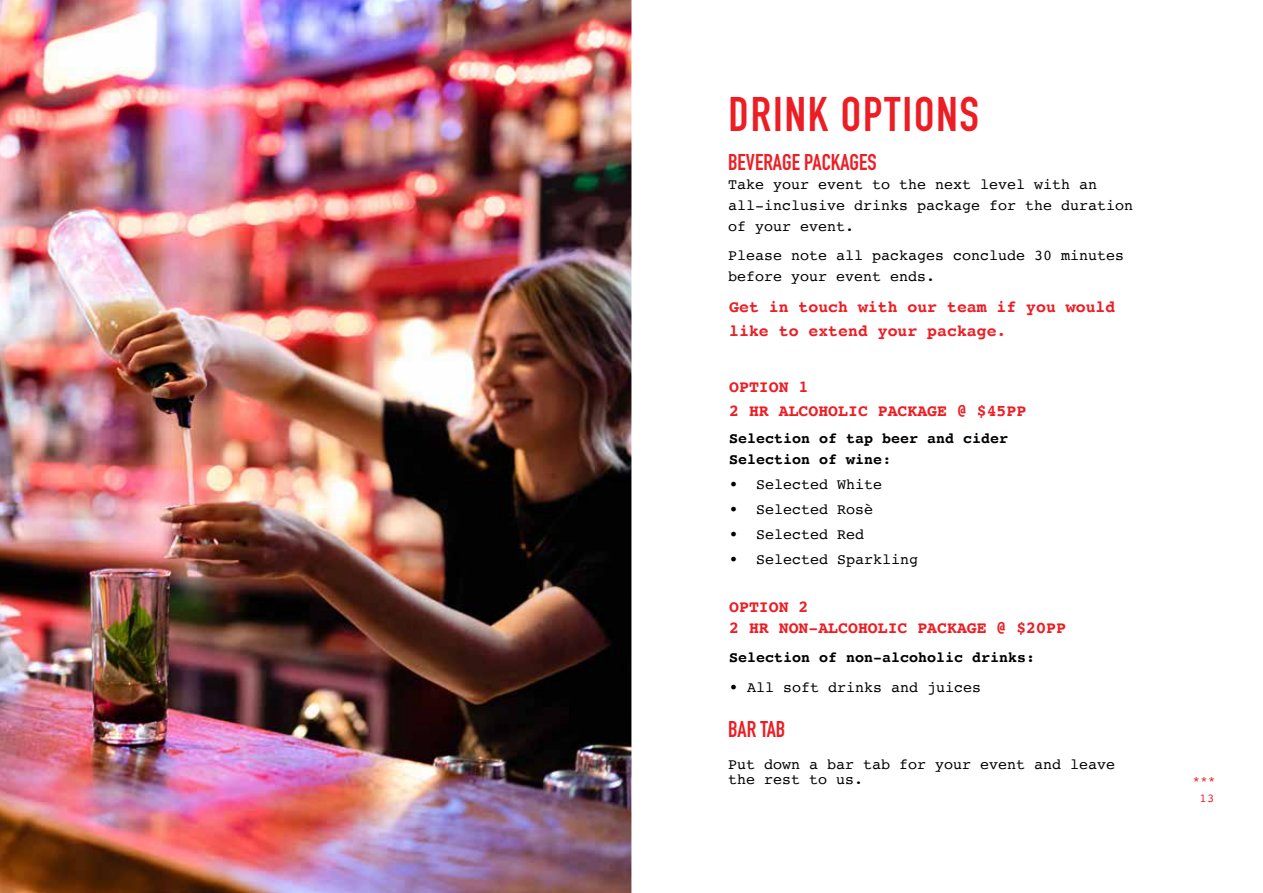
<style>
.page{position:relative;width:1263px;height:893px;background:#fff}
.page>*{position:absolute;margin:0;border:0;box-sizing:border-box;transform-origin:0 0}
.t1{font:700 47.85px "DIN Condensed";letter-spacing:.04em;color:#ed1d24}
.t2{font:700 22.5px "DIN Condensed";color:#ed1d24}
.t3{font:700 16.5px/24px "Courier";color:#ed1d24}
.t4{font:15px/21px "Courier";color:#000}
.t5{font:700 15px/21px "Courier";color:#000}
.t6{font:12px/17.9px "Courier";color:#ed1d24;text-align:center}
.s1{font-weight:400}
</style>
<div class="page">
<img style="left:0;top:0;width:631px;height:893px">
<h1 class="t1" style="left:728px;top:82px;width:252px">DRINK OPTIONS</h1>
<h2 class="t2" style="left:728px;top:147px;width:150px">BEVERAGE PACKAGES</h2>
<p class="t4" style="left:728px;top:173px;width:407px">Take your event to the next level with an all-inclusive drinks package for the duration of your event.</p>
<p class="t4" style="left:728px;top:245px;width:398px">Please note all packages conclude 30 minutes before your event ends.</p>
<p class="t3" style="left:729px;top:294px;width:388px">Get in touch with our team if you would like to extend your package.</p>
<p class="t3" style="left:729px;top:374px;width:298px">OPTION 1<br>2 HR ALCOHOLIC PACKAGE @ $45PP</p>
<p class="t5" style="left:729px;top:427px;width:281px">Selection of tap beer and cider<br>Selection of wine<span class="s1">:</span></p>
<p class="t4" style="left:729px;top:473px;width:154px">• Selected White</p>
<p class="t4" style="left:729px;top:498px;width:145px">• Selected Rosè</p>
<p class="t4" style="left:729px;top:523px;width:136px">• Selected Red</p>
<p class="t4" style="left:729px;top:548px;width:190px">• Selected Sparkling</p>
<p class="t3" style="left:729px;top:596px;width:338px;line-height:21px">OPTION 2<br>2 HR NON-ALCOHOLIC PACKAGE @ $20PP</p>
<p class="t5" style="left:729px;top:647px;width:308px">Selection of non-alcoholic drinks:</p>
<p class="t4" style="left:729px;top:676px;width:254px">• All soft drinks and juices</p>
<h2 class="t2" style="left:728px;top:713px;width:59px">BAR TAB</h2>
<p class="t4" style="left:728px;top:756px;width:389px;line-height:15px">Put down a bar tab for your event and leave the rest to us.</p>
<p class="t6" style="left:1193px;top:771px;width:24px">***<br>13</p>
</div>
